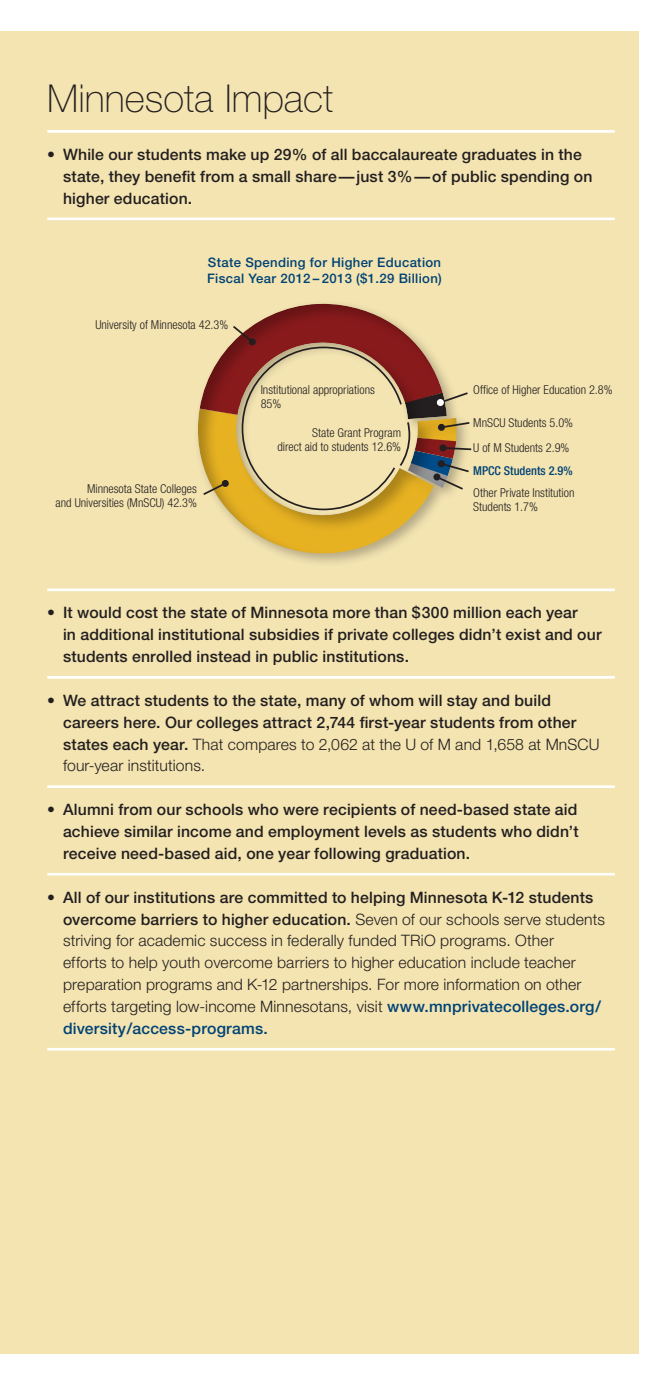
<style>
.page{position:relative;width:670px;height:1386px;background:#fff}
.page>*{position:absolute;margin:0;border:0;box-sizing:border-box;transform-origin:0 0}
.t1{font:100 38.5px "Helvetica Neue";color:#231f20}
.t2{font:500 15.75px/21.9px "Helvetica Neue";letter-spacing:.01em;color:#231f20}
.t3{font:300 15.75px/21.9px "Helvetica Neue";letter-spacing:.01em;color:#231f20}
.t4{font:500 13.12px/15.8px "Helvetica Neue";letter-spacing:.025em;color:#004275}
.t5{font:300 condensed 12.25px/14px "Helvetica Neue";color:#231f20;text-align:right}
.t6{font:500 condensed 12.25px "Helvetica Neue";color:#004275}
.s1{font-weight:300}
.s2{font-weight:500}
.s3{font-weight:500;color:#004275}
</style>
<div class="page">
<div style="left:0;top:32px;width:638px;height:1322px;background:#f3e4b1"></div>
<hr style="left:47px;top:130px;width:567px;height:3px;background:#fff">
<hr style="left:47px;top:218px;width:567px;height:2px;background:#fff">
<hr style="left:47px;top:589px;width:567px;height:2px;background:#fff">
<hr style="left:47px;top:676px;width:567px;height:3px;background:#fff">
<hr style="left:47px;top:785px;width:567px;height:3px;background:#fff">
<hr style="left:47px;top:873px;width:567px;height:3px;background:#fff">
<hr style="left:47px;top:1048px;width:567px;height:3px;background:#fff">
<svg style="left:145px;top:413px;width:360px;height:179px"></svg>
<svg style="left:199px;top:303px;width:274px;height:208px"></svg>
<h1 class="t1" style="left:47px;top:77px;width:287px">Minnesota Impact</h1>
<p class="t2" style="left:63px;top:143px;width:530px;text-indent:-16px">• While our students make up 29% of all baccalaureate graduates in the state, they benefit from a small share—just 3%—of public spending on higher education.</p>
<p class="t4" style="left:207px;top:255px;width:236px">State Spending for Higher Education<br>Fiscal Year 2012 – 2013 ($1.29 Billion)</p>
<p class="t5" style="left:95px;top:318px;width:134px">University of Minnesota 42.3%</p>
<p class="t5" style="left:56px;top:482px;width:143px">Minnesota State Colleges<br>and Universities (MnSCU) 42.3%</p>
<p class="t5" style="left:260px;top:383px;width:116px;text-align:left">Institutional appropriations<br>85%</p>
<p class="t5" style="left:277px;top:426px;width:125px">State Grant Program<br>direct aid to students 12.6%</p>
<p class="t5" style="left:473px;top:383px;width:141px">Office of Higher Education 2.8%</p>
<p class="t5" style="left:473px;top:416px;width:101px">MnSCU Students 5.0%</p>
<p class="t5" style="left:473px;top:441px;width:98px">U of M Students 2.9%</p>
<p class="t6" style="left:473px;top:464px;width:101px">MPCC Students 2.9%</p>
<p class="t5" style="left:473px;top:485px;width:103px;text-align:left">Other Private Institution<br>Students 1.7%</p>
<p class="t2" style="left:63px;top:602px;width:540px;text-indent:-16px">• It would cost the state of Minnesota more than $300 million each year<br>in additional institutional subsidies if private colleges didn’t exist and our students enrolled instead in public institutions.</p>
<p class="t2" style="left:63px;top:689px;width:537px;text-indent:-16px">• We attract students to the state, many of whom will stay and build careers here. Our colleges attract 2,744 first-year students from other states each year. <span class="s1">That compares to 2,062 at the U of M and 1,658 at MnSCU four-year institutions.</span></p>
<p class="t2" style="left:63px;top:798px;width:517px;text-align:justify;text-indent:-16px">• Alumni from our schools who were recipients of need-based state aid achieve similar income and employment levels as students who didn’t receive need-based aid, one year following graduation.</p>
<p class="t3" style="left:63px;top:886px;width:543px;text-indent:-16px"><span class="s2">• All of our institutions are committed to helping Minnesota K-12 students overcome barriers to higher education.</span> Seven of our schools serve students striving for academic success in federally funded TRiO programs. Other<br>efforts to help youth overcome barriers to higher education include teacher preparation programs and K-12 partnerships. For more information on other efforts targeting low-income Minnesotans, visit <span class="s3">www.mnprivatecolleges.org/ diversity/access-programs.</span></p>
</div>
